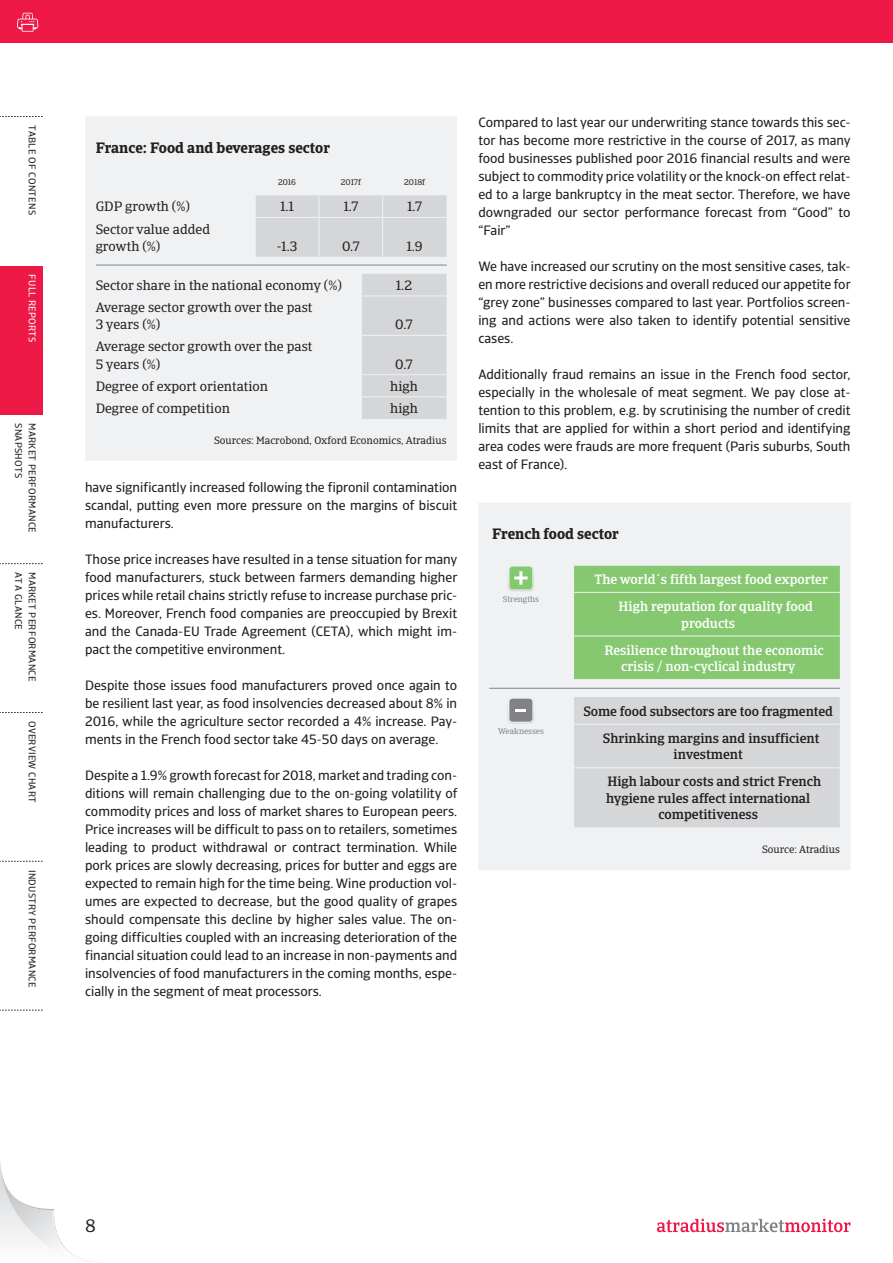
<style>
.page{position:relative;width:893px;height:1263px;background:#fff}
.page>*{position:absolute;margin:0;border:0;box-sizing:border-box;transform-origin:0 0}
.t1{font:18px "Catalana";color:#231f20}
.t2{font:700 15px "Catalana";color:#231f20}
.t3{font:13.5px/18px "Catalana Sans";color:#231f20;text-align:justify}
.t4{font:13.5px/17.2px "Catalana";color:#231f20}
.t5{font:500 13.5px/27.2px "Catalana";color:#231f20;text-align:center}
.t6{font:500 13.5px/27.2px "Catalana";color:#fff}
.t7{font:10.5px "Catalana";color:#231f20}
.t8{font:9.75px "Catalana Sans";letter-spacing:.03em;color:#231f20}
.t9{font:9.75px "Catalana Sans";letter-spacing:.03em;color:#fff}
.t10{font:8.25px "Catalana";color:#808285}
.t11{font:8.25px "Catalana";color:#231f20}
</style>
<div class="page">
<svg style="left:0;top:1162px;width:92px;height:100px"></svg>
<div style="left:0;top:0;width:893px;height:43px;background:#ed1845"></div>
<svg style="left:17px;top:13px;width:21px;height:19px"></svg>
<svg style="left:657px;top:1219px;width:193px;height:13px"></svg>
<div style="left:0;top:266px;width:43px;height:149px;background:#ed1845"></div>
<svg style="left:0;top:116px;width:43px;height:1px"></svg>
<svg style="left:0;top:563px;width:43px;height:1px"></svg>
<svg style="left:0;top:712px;width:43px;height:1px"></svg>
<svg style="left:0;top:861px;width:43px;height:1px"></svg>
<svg style="left:0;top:1010px;width:43px;height:1px"></svg>
<div style="left:479px;top:503px;width:371px;height:367px;background:#f0f1f2"></div>
<svg style="left:508px;top:565px;width:26px;height:26px"></svg>
<div style="left:574px;top:566px;width:266px;height:113px;background:#85c86f"></div>
<hr style="left:574px;top:565px;width:266px;height:1px;background:#f0f1f2">
<hr style="left:574px;top:592px;width:266px;height:1px;background:#f0f1f2">
<hr style="left:574px;top:636px;width:266px;height:1px;background:#f0f1f2">
<hr style="left:574px;top:679px;width:266px;height:1px;background:#f0f1f2">
<hr style="left:489px;top:688px;width:351px;height:1px;background:#808285">
<svg style="left:508px;top:697px;width:26px;height:26px"></svg>
<div style="left:574px;top:697px;width:266px;height:130px;background:#d5d6d8"></div>
<hr style="left:574px;top:724px;width:266px;height:1px;background:#f0f1f2">
<hr style="left:574px;top:767px;width:266px;height:1px;background:#f0f1f2">
<hr style="left:574px;top:827px;width:266px;height:1px;background:#f0f1f2">
<div style="left:85px;top:116px;width:372px;height:345px;background:#f0f1f2"></div>
<div style="left:255px;top:195px;width:191px;height:62px;background:#d5d6d8"></div>
<hr style="left:96px;top:217px;width:159px;height:1px;background:#f0f1f2">
<hr style="left:255px;top:217px;width:64px;height:1px;background:#f0f1f2">
<hr style="left:255px;top:218px;width:1px;height:39px;background:#f0f1f2">
<hr style="left:319px;top:217px;width:64px;height:1px;background:#f0f1f2">
<hr style="left:319px;top:218px;width:1px;height:39px;background:#f0f1f2">
<hr style="left:383px;top:217px;width:63px;height:1px;background:#f0f1f2">
<hr style="left:382px;top:218px;width:1px;height:39px;background:#f0f1f2">
<hr style="left:96px;top:265px;width:351px;height:1px;background:#808285">
<hr style="left:96px;top:296px;width:265px;height:1px;background:#f0f1f2">
<hr style="left:96px;top:335px;width:265px;height:1px;background:#f0f1f2">
<hr style="left:96px;top:374px;width:265px;height:1px;background:#f0f1f2">
<hr style="left:96px;top:396px;width:265px;height:1px;background:#f0f1f2">
<div style="left:361px;top:274px;width:85px;height:145px;background:#d5d6d8"></div>
<p class="t8" style="left:38px;top:125px;width:91px;rotate:90deg">TABLE OF CONTENS</p>
<p class="t9" style="left:38px;top:274px;width:70px;rotate:90deg">FULL REPORTS</p>
<p class="t8" style="left:25px;top:423px;width:56px;rotate:90deg">SNAPSHOTS</p>
<p class="t8" style="left:38px;top:423px;width:111px;rotate:90deg">MARKET PERFORMANCE</p>
<p class="t8" style="left:25px;top:572px;width:59px;rotate:90deg">AT A GLANCE</p>
<p class="t8" style="left:38px;top:572px;width:111px;rotate:90deg">MARKET PERFORMANCE</p>
<p class="t8" style="left:38px;top:721px;width:83px;rotate:90deg">OVERVIEW CHART</p>
<p class="t8" style="left:38px;top:870px;width:119px;rotate:90deg">INDUSTRY PERFORMANCE</p>
<p class="t2" style="left:96px;top:139px;width:236px">France: Food and beverages sector</p>
<p class="t11" style="left:278px;top:177px;width:20px">2016</p>
<p class="t11" style="left:341px;top:177px;width:22px">2017f</p>
<p class="t11" style="left:404px;top:177px;width:23px">2018f</p>
<p class="t4" style="left:96px;top:198px;width:96px">GDP growth (%)</p>
<p class="t4" style="left:280px;top:198px;width:15px">1.1</p>
<p class="t4" style="left:343px;top:198px;width:16px">1.7</p>
<p class="t4" style="left:407px;top:198px;width:16px">1.7</p>
<p class="t4" style="left:96px;top:220px;width:116px">Sector value added growth (%)</p>
<p class="t4" style="left:277px;top:238px;width:22px">-1.3</p>
<p class="t4" style="left:342px;top:238px;width:19px">0.7</p>
<p class="t4" style="left:407px;top:238px;width:18px">1.9</p>
<p class="t4" style="left:96px;top:277px;width:248px">Sector share in the national economy (%)</p>
<p class="t4" style="left:396px;top:277px;width:18px">1.2</p>
<p class="t4" style="left:96px;top:299px;width:218px">Average sector growth over the past<br>3 years (%)</p>
<p class="t4" style="left:395px;top:316px;width:19px">0.7</p>
<p class="t4" style="left:96px;top:338px;width:218px">Average sector growth over the past<br>5 years (%)</p>
<p class="t4" style="left:395px;top:356px;width:19px">0.7</p>
<p class="t4" style="left:96px;top:378px;width:174px">Degree of export orientation</p>
<p class="t4" style="left:390px;top:378px;width:29px">high</p>
<p class="t4" style="left:96px;top:400px;width:136px">Degree of competition</p>
<p class="t4" style="left:390px;top:400px;width:29px">high</p>
<p class="t7" style="left:214px;top:434px;width:234px">Sources: Macrobond, Oxford Economics, Atradius</p>
<p class="t3" style="left:85px;top:479px;width:374px">have significantly increased following the fipronil contamination scandal, putting even more pressure on the margins of biscuit manufacturers.</p>
<p class="t3" style="left:85px;top:551px;width:374px">Those price increases have resulted in a tense situation for many food manufacturers, stuck between farmers demanding higher prices while retail chains strictly refuse to increase purchase pric&shy;es. Moreover, French food companies are preoccupied by Brexit and the Canada-EU Trade Agreement (CETA), which might im&shy;pact the competitive environment.</p>
<p class="t3" style="left:85px;top:677px;width:374px">Despite those issues food manufacturers proved once again to be resilient last year, as food insolvencies decreased about 8% in 2016, while the agriculture sector recorded a 4% increase. Pay&shy;ments in the French food sector take 45-50 days on average.</p>
<p class="t3" style="left:85px;top:767px;width:374px">Despite a 1.9% growth forecast for 2018, market and trading con&shy;ditions will remain challenging due to the on-going volatility of commodity prices and loss of market shares to European peers.<br>Price increases will be difficult to pass on to retailers, sometimes leading to product withdrawal or contract termination. While pork prices are slowly decreasing, prices for butter and eggs are expected to remain high for the time being. Wine production vol&shy;umes are expected to decrease, but the good quality of grapes should compensate this decline by higher sales value. The on&shy;going difficulties coupled with an increasing deterioration of the financial situation could lead to an increase in non-payments and insolvencies of food manufacturers in the coming months, espe&shy;cially in the segment of meat processors.</p>
<p class="t3" style="left:478px;top:113px;width:374px">Compared to last year our underwriting stance towards this sec&shy;tor has become more restrictive in the course of 2017, as many food businesses published poor 2016 financial results and were subject to commodity price volatility or the knock-on effect relat&shy;ed to a large bankruptcy in the meat sector. Therefore, we have downgraded our sector performance forecast from “Good” to “Fair”</p>
<p class="t3" style="left:478px;top:257px;width:374px">We have increased our scrutiny on the most sensitive cases, tak&shy;en more restrictive decisions and overall reduced our appetite for “grey zone” businesses compared to last year. Portfolios screen&shy;ing and actions were also taken to identify potential sensitive cases.</p>
<p class="t3" style="left:478px;top:365px;width:374px">Additionally fraud remains an issue in the French food sector, especially in the wholesale of meat segment. We pay close at&shy;tention to this problem, e.g. by scrutinising the number of credit limits that are applied for within a short period and identifying area codes were frauds are more frequent (Paris suburbs, South east of France).</p>
<p class="t2" style="left:492px;top:525px;width:128px">French food sector</p>
<p class="t10" style="left:503px;top:594px;width:38px">Strengths</p>
<p class="t10" style="left:498px;top:726px;width:47px">Weaknesses</p>
<p class="t6" style="left:618px;top:566px;width:211px;text-indent:-24px">The world´s fifth largest food exporter<br>High reputation for quality food</p>
<p class="t6" style="left:604px;top:609px;width:221px;text-indent:77px">products<br>Resilience throughout the economic</p>
<p class="t6" style="left:621px;top:653px;width:176px">crisis / non-cyclical industry</p>
<p class="t5" style="left:583px;top:697px;width:251px">Some food subsectors are too fragmented<br>Shrinking margins and insufficient</p>
<p class="t5" style="left:607px;top:741px;width:215px;text-align:left;text-indent:66px">investment<br>High labour costs and strict French</p>
<p class="t5" style="left:606px;top:790px;width:206px;line-height:16.5px">hygiene rules affect international competitiveness</p>
<p class="t7" style="left:762px;top:843px;width:79px">Source: Atradius</p>
<h1 class="t1" style="left:85px;top:1215px;width:12px">8</h1>
</div>
